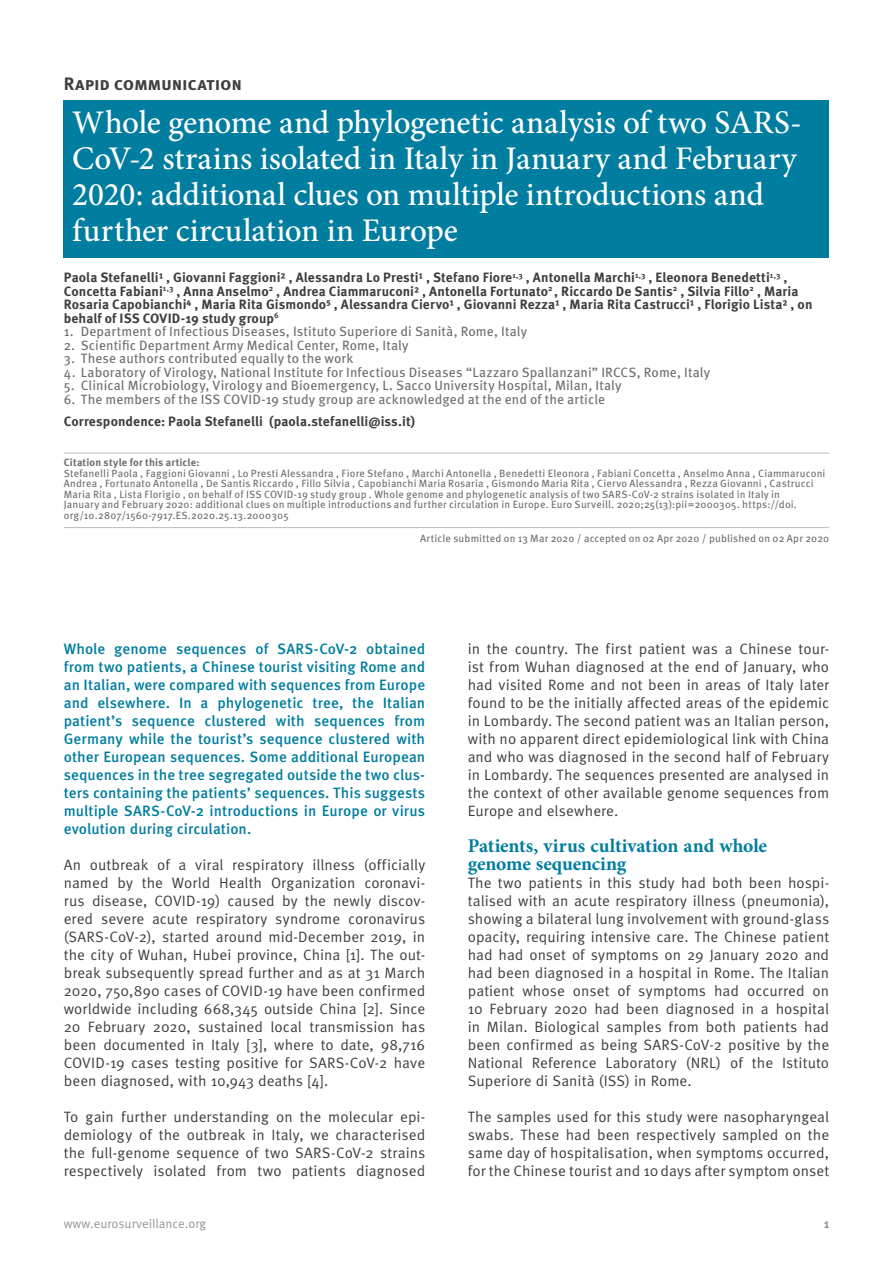
<style>
.page{position:relative;width:893px;height:1263px;background:#fff}
.page>*{position:absolute;margin:0;border:0;box-sizing:border-box;transform-origin:0 0}
.t1{font:500 33px/36px "Minion Pro";letter-spacing:-.005em;color:#fff}
.t2{font:700 19.5px/18px "Minion Pro";letter-spacing:-.01em;color:#007d9f}
.t3{font:700 18px "Meta Pro";letter-spacing:-.015em;color:#3e3e3f}
.t4{font:15px/18px "Meta Pro";letter-spacing:.005em;color:#3e3e3f;text-align:justify}
.t5{font:500 15px/18px "Meta Pro";letter-spacing:.005em;color:#007d9f;text-align:justify}
.t6{font:13.5px "Meta Pro";letter-spacing:.01em;color:#6c6d70}
.t7{font:700 13.5px/13.5px "Meta Pro";letter-spacing:.005em;color:#3e3e3f}
.t8{font:12.75px "Meta Pro";color:#939598}
.t9{font:700 12.75px "Meta Pro";color:#939598}
.t10{font:10.5px/10.5px "Meta Pro";letter-spacing:.015em;color:#6c6d70}
.t11{font:700 10.5px "Meta Pro";letter-spacing:.015em;color:#6c6d70}
</style>
<div class="page">
<hr style="left:64px;top:453px;width:765px;height:1px;background:#bcbdc0">
<hr style="left:64px;top:527px;width:765px;height:1px;background:#bcbdc0">
<div style="left:64px;top:100px;width:765px;height:158px;background:#007d9f"></div>
<p class="t3" style="left:64px;top:72px;width:180px">Rapid communication</p>
<h1 class="t1" style="left:72px;top:104px;width:731px">Whole genome and phylogenetic analysis of two SARS-CoV-2 strains isolated in Italy in January and February 2020: additional clues on multiple introductions and further circulation in Europe</h1>
<p class="t7" style="left:64px;top:271px;width:750px">Paola Stefanelli¹ , Giovanni Faggioni² , Alessandra Lo Presti¹ , Stefano Fiore<sup>1,3</sup> , Antonella Marchi<sup>1,3</sup> , Eleonora Benedetti<sup>1,3</sup> , Concetta Fabiani<sup>1,3</sup> , Anna Anselmo<sup>2</sup> , Andrea Ciammaruconi² , Antonella Fortunato<sup>2</sup> , Riccardo De Santis<sup>2</sup> , Silvia Fillo<sup>2</sup> , Maria Rosaria Capobianchi⁴ , Maria Rita Gismondo⁵ , Alessandra Ciervo¹ , Giovanni Rezza¹ , Maria Rita Castrucci¹ , Florigio Lista² , on behalf of ISS COVID-19 study group<sup>6</sup></p>
<p class="t6" style="left:64px;top:323px;width:465px">1. Department of Infectious Diseases, Istituto Superiore di Sanità, Rome, Italy</p>
<p class="t6" style="left:64px;top:337px;width:346px">2. Scientific Department Army Medical Center, Rome, Italy</p>
<p class="t6" style="left:64px;top:350px;width:291px">3. These authors contributed equally to the work</p>
<p class="t6" style="left:64px;top:364px;width:648px">4. Laboratory of Virology, National Institute for Infectious Diseases “Lazzaro Spallanzani” IRCCS, Rome, Italy</p>
<p class="t6" style="left:64px;top:377px;width:559px">5. Clinical Microbiology, Virology and Bioemergency, L. Sacco University Hospital, Milan, Italy</p>
<p class="t6" style="left:64px;top:391px;width:543px">6. The members of the ISS COVID-19 study group are acknowledged at the end of the article</p>
<p class="t7" style="left:64px;top:415px;width:353px">Correspondence: Paola Stefanelli (paola.stefanelli@iss.it)</p>
<p class="t11" style="left:64px;top:456px;width:137px">Citation style for this article:</p>
<p class="t10" style="left:64px;top:468px;width:763px">Stefanelli Paola , Faggioni Giovanni , Lo Presti Alessandra , Fiore Stefano , Marchi Antonella , Benedetti Eleonora , Fabiani Concetta , Anselmo Anna , Ciammaruconi Andrea , Fortunato Antonella , De Santis Riccardo , Fillo Silvia , Capobianchi Maria Rosaria , Gismondo Maria Rita , Ciervo Alessandra , Rezza Giovanni , Castrucci Maria Rita , Lista Florigio , on behalf of ISS COVID-19 study group . Whole genome and phylogenetic analysis of two SARS-CoV-2 strains isolated in Italy in<br>January and February 2020: additional clues on multiple introductions and further circulation in Europe. Euro Surveill. 2020;25(13):pii=2000305. https://doi. org/10.2807/1560-7917.ES.2020.25.13.2000305</p>
<p class="t10" style="left:420px;top:533px;width:411px">Article submitted on 13 Mar 2020 / accepted on 02 Apr 2020 / published on 02 Apr 2020</p>
<p class="t5" style="left:64px;top:640px;width:363px">Whole genome sequences of SARS-CoV-2 obtained from two patients, a Chinese tourist visiting Rome and an Italian, were compared with sequences from Europe and elsewhere. In a phylogenetic tree, the Italian patient’s sequence clustered with sequences from Germany while the tourist’s sequence clustered with other European sequences. Some additional European sequences in the tree segregated outside the two clus&shy;ters containing the patients’ sequences. This suggests multiple SARS-CoV-2 introductions in Europe or virus evolution during circulation.</p>
<p class="t4" style="left:64px;top:856px;width:363px">An outbreak of a viral respiratory illness (officially named by the World Health Organization coronavi&shy;rus disease, COVID-19) caused by the newly discov&shy;ered severe acute respiratory syndrome coronavirus (SARS-CoV-2), started around mid-December 2019, in the city of Wuhan, Hubei province, China [1]. The out&shy;break subsequently spread further and as at 31 March 2020, 750,890 cases of COVID-19 have been confirmed worldwide including 668,345 outside China [2]. Since 20 February 2020, sustained local transmission has been documented in Italy [3], where to date, 98,716<br>COVID-19 cases testing positive for SARS-CoV-2 have been diagnosed, with 10,943 deaths [4].</p>
<p class="t4" style="left:64px;top:1108px;width:363px">To gain further understanding on the molecular epi&shy;demiology of the outbreak in Italy, we characterised the full-genome sequence of two SARS-CoV-2 strains respectively isolated from two patients diagnosed</p>
<p class="t4" style="left:468px;top:640px;width:363px">in the country. The first patient was a Chinese tour&shy;ist from Wuhan diagnosed at the end of January, who had visited Rome and not been in areas of Italy later found to be the initially affected areas of the epidemic in Lombardy. The second patient was an Italian person, with no apparent direct epidemiological link with China and who was diagnosed in the second half of February in Lombardy. The sequences presented are analysed in the context of other available genome sequences from Europe and elsewhere.</p>
<h2 class="t2" style="left:468px;top:836px;width:301px">Patients, virus cultivation and whole genome sequencing</h2>
<p class="t4" style="left:468px;top:874px;width:363px">The two patients in this study had both been hospi&shy;talised with an acute respiratory illness (pneumonia), showing a bilateral lung involvement with ground-glass opacity, requiring intensive care. The Chinese patient had had onset of symptoms on 29 January 2020 and had been diagnosed in a hospital in Rome. The Italian patient whose onset of symptoms had occurred on 10 February 2020 had been diagnosed in a hospital in Milan. Biological samples from both patients had been confirmed as being SARS-CoV-2 positive by the National Reference Laboratory (NRL) of the Istituto Superiore di Sanità (ISS) in Rome.</p>
<p class="t4" style="left:468px;top:1108px;width:363px">The samples used for this study were nasopharyngeal swabs. These had been respectively sampled on the same day of hospitalisation, when symptoms occurred, for the Chinese tourist and 10days after symptom onset</p>
<p class="t8" style="left:64px;top:1215px;width:144px">www.eurosurveillance.org</p>
<p class="t9" style="left:824px;top:1215px;width:7px">1</p>
</div>
